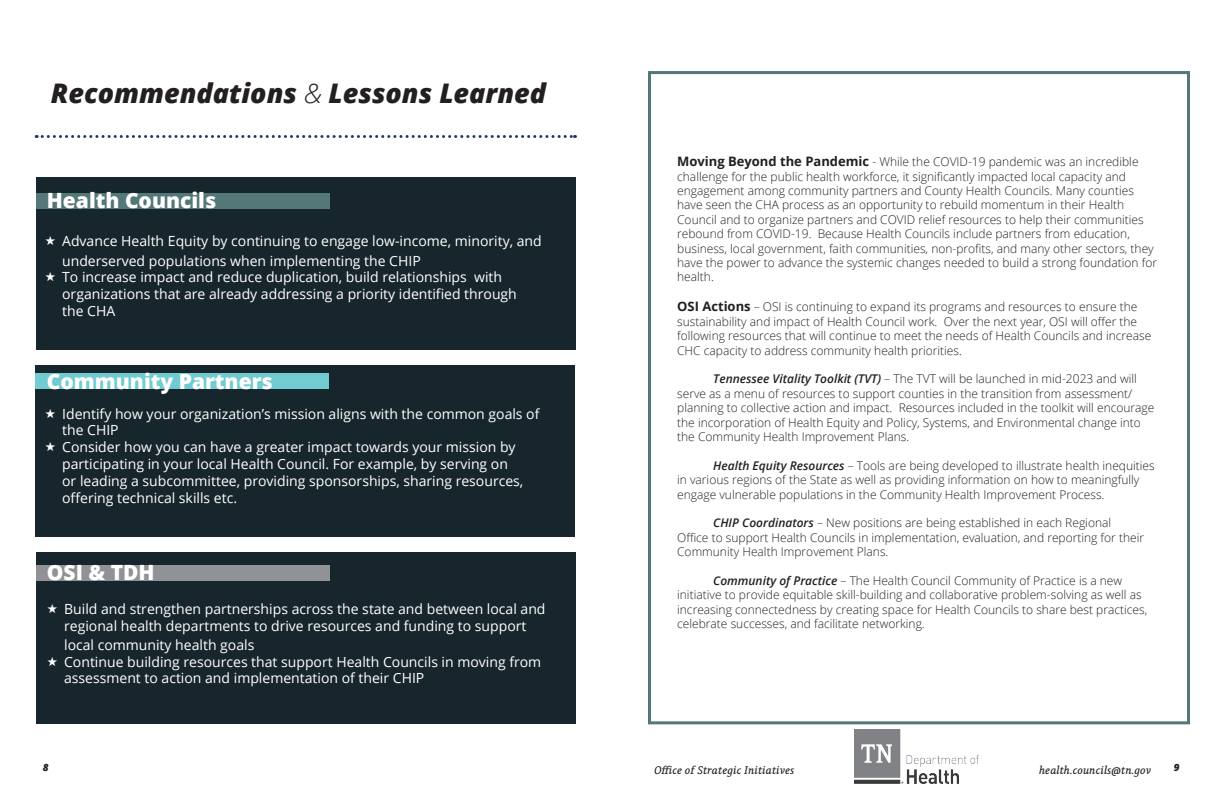
<style>
.page{position:relative;width:1224px;height:792px;background:#fff}
.page>*{position:absolute;margin:0;border:0;box-sizing:border-box;transform-origin:0 0}
.t1{font:italic 800 27px "Open Sans";color:#231f20}
.t2{font:800 21px "Open Sans";color:#fff}
.t3{font:14px/16.8px "Open Sans";color:#fff}
.t4{font:300 12px/14.4px "Open Sans";color:#231f20}
.t5{font:italic 11px "Permian Slab Serif Typeface";color:#231f20}
.t6{font:italic 800 10px "Open Sans";color:#231f20}
.s1{font-weight:300}
.s2{font-weight:700;font-size:13px}
.s3{font-weight:600;font-style:italic}
</style>
<div class="page">
<div style="left:36px;top:552px;width:540px;height:172px;background:#17252d"></div>
<svg style="left:36px;top:135px;width:539px;height:3px"></svg>
<div style="left:36px;top:177px;width:540px;height:172px;background:#17252d"></div>
<div style="left:36px;top:193px;width:294px;height:15px;background:#547777"></div>
<img style="left:854px;top:729px;width:125px;height:54px">
<div style="left:648px;top:71px;width:542px;height:653px;border:3px solid #547777"></div>
<div style="left:35px;top:365px;width:540px;height:172px;background:#17252d"></div>
<div style="left:35px;top:374px;width:293px;height:15px;background:#71cbd1"></div>
<div style="left:36px;top:565px;width:294px;height:15px;background:#919295"></div>
<p class="t1" style="left:51px;top:73px;width:497px">Recommendations <span class="s1">&amp;</span> Lessons Learned</p>
<p class="t2" style="left:47px;top:185px;width:171px">Health Councils</p>
<p class="t3" style="left:62px;top:231px;width:481px;line-height:19.2px">Advance Health Equity by continuing to engage low-income, minority, and underserved populations when implementing the CHIP</p>
<p class="t3" style="left:62px;top:269px;width:456px">To increase impact and reduce duplication, build relationships with organizations that are already addressing a priority identified through the CHA</p>
<p class="t2" style="left:47px;top:365px;width:227px">Community Partners</p>
<p class="t3" style="left:62px;top:405px;width:479px">Identify how your organization’s mission aligns with the common goals of the CHIP</p>
<p class="t3" style="left:62px;top:438px;width:463px">Consider how you can have a greater impact towards your mission by participating in your local Health Council. For example, by serving on or leading a subcommittee, providing sponsorships, sharing resources, offering technical skills etc.</p>
<p class="t2" style="left:47px;top:557px;width:109px">OSI &amp; TDH</p>
<p class="t3" style="left:64px;top:600px;width:483px">Build and strengthen partnerships across the state and between local and regional health departments to drive resources and funding to support</p>
<p class="t3" style="left:64px;top:636px;width:192px">local community health goals</p>
<p class="t3" style="left:64px;top:653px;width:479px">Continue building resources that support Health Councils in moving from assessment to action and implementation of their CHIP</p>
<p class="t6" style="left:43px;top:760px;width:7px">8</p>
<p class="t4" style="left:677px;top:154px;width:481px"><span class="s2">Moving Beyond the Pandemic</span> - While the COVID-19 pandemic was an incredible challenge for the public health workforce, it significantly impacted local capacity and engagement among community partners and County Health Councils. Many counties have seen the CHA process as an opportunity to rebuild momentum in their Health Council and to organize partners and COVID relief resources to help their communities rebound from COVID-19. Because Health Councils include partners from education, business, local government, faith communities, non-profits, and many other sectors, they have the power to advance the systemic changes needed to build a strong foundation for health.</p>
<p class="t4" style="left:677px;top:300px;width:476px"><span class="s2">OSI Actions</span> – OSI is continuing to expand its programs and resources to ensure the sustainability and impact of Health Council work. Over the next year, OSI will offer the following resources that will continue to meet the needs of Health Councils and increase CHC capacity to address community health priorities.</p>
<p class="t4" style="left:677px;top:372px;width:479px;text-indent:36px"><span class="s3">Tennessee Vitality Toolkit (TVT)</span> – The TVT will be launched in mid-2023 and will serve as a menu of resources to support counties in the transition from assessment/ planning to collective action and impact. Resources included in the toolkit will encourage the incorporation of Health Equity and Policy, Systems, and Environmental change into the Community Health Improvement Plans.</p>
<p class="t4" style="left:677px;top:458px;width:479px;text-indent:36px"><span class="s3">Health Equity Resources</span> – Tools are being developed to illustrate health inequities in various regions of the State as well as providing information on how to meaningfully engage vulnerable populations in the Community Health Improvement Process.</p>
<p class="t4" style="left:677px;top:516px;width:468px;text-indent:36px"><span class="s3">CHIP Coordinators</span> – New positions are being established in each Regional<br>Office to support Health Councils in implementation, evaluation, and reporting for their<br>Community Health Improvement Plans.</p>
<p class="t4" style="left:677px;top:573px;width:472px;text-indent:36px"><span class="s3">Community of Practice</span> – The Health Council Community of Practice is a new initiative to provide equitable skill-building and collaborative problem-solving as well as increasing connectedness by creating space for Health Councils to share best practices, celebrate successes, and facilitate networking.</p>
<p class="t5" style="left:654px;top:762px;width:142px">Office of Strategic Initiatives</p>
<p class="t5" style="left:1039px;top:762px;width:113px">health.councils@tn.gov</p>
<p class="t6" style="left:1174px;top:760px;width:7px">9</p>
</div>
